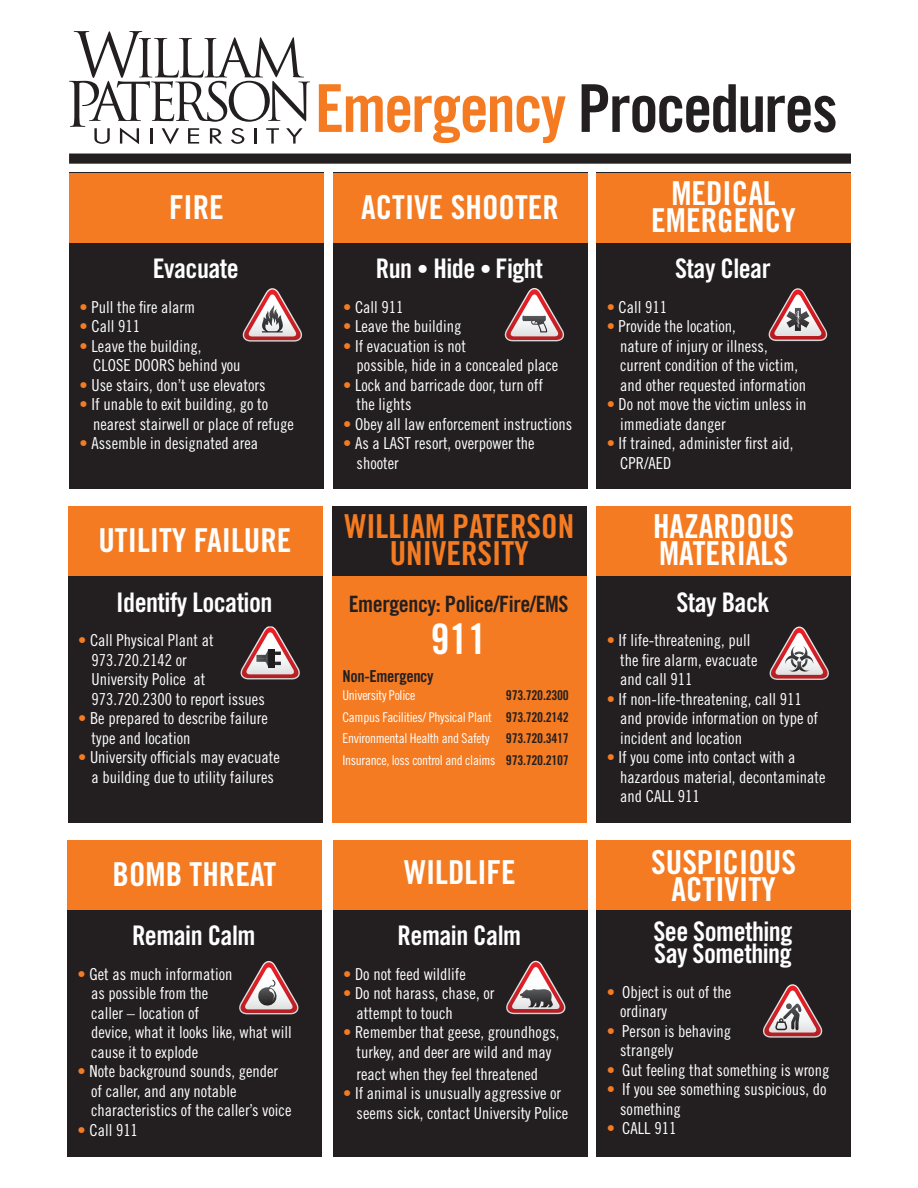
<style>
.page{position:relative;width:918px;height:1188px;background:#fff}
.page>*{position:absolute;margin:0;border:0;box-sizing:border-box;transform-origin:0 0}
.t1{font:66px "Trade Gothic Bold Cond Twenty";letter-spacing:-.035em;color:#231f20}
.t2{font:42px "Trade Gothic Bold Cond Twenty";color:#fff}
.t3{font:33px/27px "Trade Gothic Bold Cond Twenty";color:#fff;text-align:center}
.t4{font:33px/27px "Trade Gothic Bold Cond Twenty";color:#f47b21;text-align:center}
.t5{font:27px/22.5px "Trade Gothic Bold Cond Twenty";letter-spacing:-.02em;color:#fff}
.t6{font:22.5px "Trade Gothic Bold Cond Twenty";letter-spacing:-.02em;color:#231f20}
.t7{font:16.5px/19.5px "Trade Gothic Cond Eighteen";color:#fff}
.t8{font:16.5px "Trade Gothic Bold Cond Twenty";letter-spacing:-.02em;color:#231f20}
.t9{font:13.5px "Trade Gothic Cond Eighteen";letter-spacing:-.02em;color:#fff}
.t10{font:13.5px "Trade Gothic Bold Cond Twenty";letter-spacing:-.02em;color:#231f20}
.s1{color:#f47b21}
.s2{font-size:22.5px}
.s3{font-family:"Trade Gothic Bold Cond Twenty";color:#231f20}
</style>
<div class="page">
<div style="left:69px;top:154px;width:782px;height:10px;background:#231f20"></div>
<svg style="left:69px;top:31px;width:241px;height:113px"></svg>
<div style="left:69px;top:173px;width:255px;height:316px;background:#231f20"></div>
<div style="left:69px;top:173px;width:255px;height:70px;background:#f47b21"></div>
<svg style="left:242px;top:288px;width:60px;height:54px"></svg>
<div style="left:333px;top:173px;width:254px;height:316px;background:#231f20"></div>
<div style="left:333px;top:173px;width:254px;height:70px;background:#f47b21"></div>
<svg style="left:504px;top:288px;width:60px;height:53px"></svg>
<div style="left:596px;top:173px;width:255px;height:316px;background:#231f20"></div>
<div style="left:596px;top:173px;width:255px;height:70px;background:#f47b21"></div>
<svg style="left:768px;top:288px;width:60px;height:53px"></svg>
<div style="left:68px;top:506px;width:254px;height:317px;background:#231f20"></div>
<div style="left:68px;top:506px;width:254px;height:70px;background:#f47b21"></div>
<svg style="left:240px;top:626px;width:60px;height:53px"></svg>
<div style="left:596px;top:840px;width:255px;height:316px;background:#231f20"></div>
<div style="left:596px;top:840px;width:255px;height:70px;background:#f47b21"></div>
<svg style="left:763px;top:984px;width:60px;height:54px"></svg>
<div style="left:596px;top:506px;width:255px;height:317px;background:#231f20"></div>
<div style="left:596px;top:506px;width:255px;height:70px;background:#f47b21"></div>
<svg style="left:769px;top:627px;width:60px;height:53px"></svg>
<div style="left:67px;top:840px;width:255px;height:316px;background:#231f20"></div>
<div style="left:67px;top:840px;width:255px;height:70px;background:#f47b21"></div>
<svg style="left:239px;top:961px;width:60px;height:53px"></svg>
<div style="left:333px;top:840px;width:254px;height:316px;background:#231f20"></div>
<div style="left:333px;top:840px;width:254px;height:70px;background:#f47b21"></div>
<svg style="left:506px;top:961px;width:60px;height:53px"></svg>
<div style="left:332px;top:506px;width:255px;height:317px;background:#f47b21"></div>
<div style="left:332px;top:506px;width:255px;height:70px;background:#231f20"></div>
<p class="t3" style="left:169px;top:193px;width:56px">FIRE</p>
<p class="t5" style="left:153px;top:257px;width:88px">Evacuate</p>
<p class="t7" style="left:80px;top:297px;width:117px"><span class="s1">•</span> Pull the fire alarm</p>
<p class="t7" style="left:80px;top:316px;width:62px"><span class="s1">•</span> Call 911</p>
<p class="t7" style="left:93px;top:336px;width:149px;text-indent:-14px"><span class="s1">•</span> Leave the building,<br>CLOSE DOORS behind you</p>
<p class="t7" style="left:80px;top:375px;width:188px"><span class="s1">•</span> Use stairs, don’t use elevators</p>
<p class="t7" style="left:93px;top:394px;width:202px;text-indent:-14px"><span class="s1">•</span> If unable to exit building, go to nearest stairwell or place of refuge</p>
<p class="t7" style="left:80px;top:433px;width:180px"><span class="s1">•</span> Assemble in designated area</p>
<p class="t3" style="left:98px;top:527px;width:195px">UTILITY FAILURE</p>
<p class="t5" style="left:116px;top:591px;width:158px">Identify Location</p>
<p class="t7" style="left:92px;top:630px;width:175px;text-indent:-14px"><span class="s1">•</span> Call Physical Plant at<br>973.720.2142 or<br>University Police at<br>973.720.2300 to report issues</p>
<p class="t7" style="left:92px;top:708px;width:178px;text-indent:-14px"><span class="s1">•</span> Be prepared to describe failure type and location</p>
<p class="t7" style="left:78px;top:747px;width:203px;text-align:center"><span class="s1">•</span> University officials may evacuate a building due to utility failures</p>
<p class="t3" style="left:113px;top:860px;width:165px">BOMB THREAT</p>
<p class="t5" style="left:132px;top:924px;width:125px">Remain Calm</p>
<p class="t7" style="left:91px;top:964px;width:202px;text-indent:-14px"><span class="s1">•</span> Get as much information<br>as possible from the<br>caller – location of<br>device, what it looks like, what will cause it to explode</p>
<p class="t7" style="left:91px;top:1062px;width:202px;text-indent:-14px"><span class="s1">•</span> Note background sounds, gender of caller, and any notable characteristics of the caller’s voice</p>
<p class="t7" style="left:78px;top:1120px;width:62px"><span class="s1">•</span> Call 911</p>
<p class="t1" style="left:315px;top:68px;width:524px"><span class="s1">Emergency</span> Procedures</p>
<p class="t3" style="left:361px;top:193px;width:199px">ACTIVE SHOOTER</p>
<p class="t5" style="left:376px;top:257px;width:168px">Run <span class="s2">•</span> Hide <span class="s2">•</span> Fight</p>
<p class="t7" style="left:343px;top:297px;width:62px"><span class="s1">•</span> Call 911</p>
<p class="t7" style="left:343px;top:316px;width:120px"><span class="s1">•</span> Leave the building</p>
<p class="t7" style="left:357px;top:336px;width:203px;text-indent:-14px"><span class="s1">•</span> If evacuation is not<br>possible, hide in a concealed place</p>
<p class="t7" style="left:357px;top:375px;width:188px;text-indent:-14px"><span class="s1">•</span> Lock and barricade door, turn off the lights</p>
<p class="t7" style="left:343px;top:414px;width:231px"><span class="s1">•</span> Obey all law enforcement instructions</p>
<p class="t7" style="left:357px;top:433px;width:180px;text-indent:-14px"><span class="s1">•</span> As a LAST resort, overpower the shooter</p>
<p class="t4" style="left:344px;top:513px;width:231px">WILLIAM PATERSON<br>UNIVERSITY</p>
<p class="t6" style="left:349px;top:590px;width:221px">Emergency: Police/Fire/EMS</p>
<p class="t2" style="left:431px;top:613px;width:57px">911</p>
<p class="t8" style="left:342px;top:666px;width:93px">Non-Emergency</p>
<p class="t9" style="left:342px;top:687px;width:74px">University Police</p>
<p class="t10" style="left:506px;top:687px;width:64px">973.720.2300</p>
<p class="t9" style="left:342px;top:709px;width:228px">Campus Facilities/ Physical Plant <span class="s3">973.720.2142</span></p>
<p class="t9" style="left:342px;top:730px;width:228px">Environmental Health and Safety <span class="s3">973.720.3417</span></p>
<p class="t9" style="left:342px;top:752px;width:228px">Insurance, loss control and claims <span class="s3">973.720.2107</span></p>
<p class="t3" style="left:404px;top:859px;width:113px">WILDLIFE</p>
<p class="t5" style="left:398px;top:924px;width:125px">Remain Calm</p>
<p class="t7" style="left:343px;top:964px;width:124px"><span class="s1">•</span> Do not feed wildlife</p>
<p class="t7" style="left:357px;top:984px;width:139px;text-indent:-14px"><span class="s1">•</span> Do not harass, chase, or attempt to touch</p>
<p class="t7" style="left:343px;top:1023px;width:218px;text-align:center"><span class="s1">•</span> Remember that geese, groundhogs, turkey, and deer are wild and may</p>
<p class="t7" style="left:357px;top:1064px;width:183px">react when they feel threatened</p>
<p class="t7" style="left:357px;top:1083px;width:213px;text-indent:-14px"><span class="s1">•</span> If animal is unusually aggressive or seems sick, contact University Police</p>
<p class="t3" style="left:651px;top:179px;width:146px">MEDICAL<br>EMERGENCY</p>
<p class="t5" style="left:675px;top:257px;width:97px">Stay Clear</p>
<p class="t7" style="left:607px;top:297px;width:62px"><span class="s1">•</span> Call 911</p>
<p class="t7" style="left:620px;top:316px;width:188px;text-indent:-14px"><span class="s1">•</span> Provide the location,<br>nature of injury or illness, current condition of the victim, and other requested information</p>
<p class="t7" style="left:620px;top:394px;width:188px;text-indent:-14px"><span class="s1">•</span> Do not move the victim unless in immediate danger</p>
<p class="t7" style="left:620px;top:433px;width:175px;text-indent:-14px"><span class="s1">•</span> If trained, administer first aid,<br>CPR/AED</p>
<p class="t3" style="left:653px;top:513px;width:143px;text-align:left">HAZARDOUS<br>MATERIALS</p>
<p class="t5" style="left:676px;top:591px;width:95px">Stay Back</p>
<p class="t7" style="left:620px;top:630px;width:139px;text-indent:-14px"><span class="s1">•</span> If life-threatening, pull the fire alarm, evacuate and call 911</p>
<p class="t7" style="left:620px;top:689px;width:199px;text-indent:-14px"><span class="s1">•</span> If non-life-threatening, call 911 and provide information on type of incident and location</p>
<p class="t7" style="left:620px;top:747px;width:207px;text-indent:-14px"><span class="s1">•</span> If you come into contact with a hazardous material, decontaminate and CALL 911</p>
<p class="t3" style="left:651px;top:848px;width:146px">SUSPICIOUS<br>ACTIVITY</p>
<p class="t5" style="left:654px;top:920px;width:140px">See Something<br>Say Something</p>
<p class="t7" style="left:620px;top:982px;width:113px;text-indent:-14px"><span class="s1">•</span> Object is out of the ordinary</p>
<p class="t7" style="left:620px;top:1021px;width:113px;text-indent:-14px"><span class="s1">•</span> Person is behaving strangely</p>
<p class="t7" style="left:607px;top:1060px;width:224px"><span class="s1">•</span> Gut feeling that something is wrong</p>
<p class="t7" style="left:620px;top:1080px;width:208px;text-indent:-14px"><span class="s1">•</span> If you see something suspicious, do something</p>
<p class="t7" style="left:607px;top:1119px;width:71px"><span class="s1">•</span> CALL 911</p>
</div>
